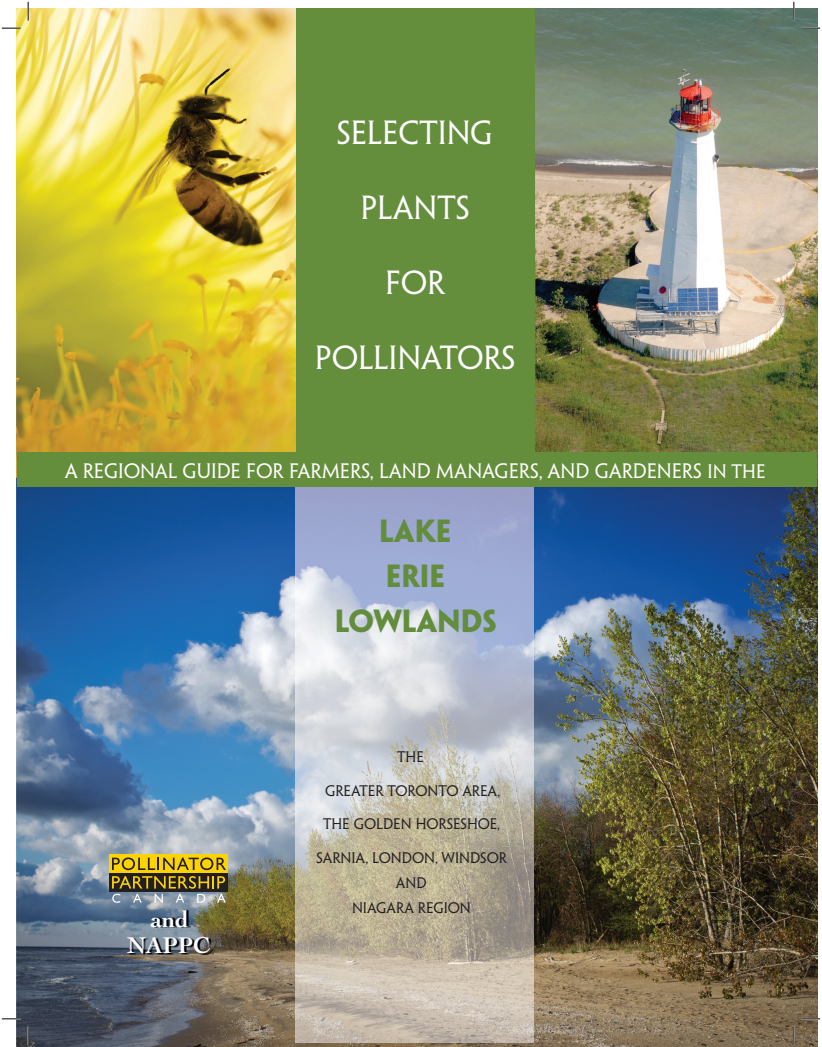
<style>
.page{position:relative;width:822px;height:1047px;background:#fff}
.page>*{position:absolute;margin:0;border:0;box-sizing:border-box;transform-origin:0 0}
.t1{font:30px "Penumbra MM 365 500";color:#fff}
.t2{font:28.75px/45px "Penumbra MM 725 0";color:#638d3d;text-align:center}
.t3{font:700 23.75px/26.2px "Cochin";letter-spacing:-.005em;color:#fff;text-align:center}
.t4{font:18.75px "Penumbra MM 365 500";color:#fff}
.t5{font:13.75px/25px "Penumbra MM 365 500";color:#231f20;text-align:center}
.s1{font-size:17.5px}
</style>
<div class="page">
<img style="left:16px;top:8px;width:623px;height:303px">
<img style="left:639px;top:8px;width:178px;height:1038px">
<img style="left:16px;top:311px;width:280px;height:303px">
<img style="left:533px;top:311px;width:106px;height:141px">
<img style="left:506px;top:487px;width:133px;height:559px">
<img style="left:16px;top:614px;width:280px;height:302px">
<img style="left:16px;top:916px;width:311px;height:130px">
<img style="left:327px;top:1042px;width:179px;height:4px">
<img style="left:129px;top:909px;width:85px;height:45px">
<img style="left:296px;top:487px;width:237px;height:555px">
<div style="left:17px;top:452px;width:799px;height:35px;background:#648d3c"></div>
<div style="left:296px;top:8px;width:237px;height:446px;background:#648d3c"></div>
<div style="left:109px;top:854px;width:119px;height:18px;background:#fed304"></div>
<div style="left:109px;top:872px;width:119px;height:19px;background:#231f20"></div>
<svg style="left:112px;top:857px;width:114px;height:45px"></svg>
<svg style="left:2px;top:27px;width:19px;height:2px"></svg>
<svg style="left:801px;top:27px;width:18px;height:2px"></svg>
<svg style="left:2px;top:1017px;width:19px;height:2px"></svg>
<svg style="left:801px;top:1017px;width:18px;height:2px"></svg>
<svg style="left:27px;top:2px;width:2px;height:19px"></svg>
<svg style="left:27px;top:1026px;width:2px;height:18px"></svg>
<svg style="left:792px;top:2px;width:2px;height:19px"></svg>
<svg style="left:792px;top:1026px;width:2px;height:18px"></svg>
<h1 class="t1" style="left:336px;top:115px;width:157px">SELECTING</h1>
<h1 class="t1" style="left:360px;top:190px;width:111px">PLANTS</h1>
<h1 class="t1" style="left:385px;top:265px;width:61px">FOR</h1>
<h1 class="t1" style="left:314px;top:340px;width:202px">POLLINATORS</h1>
<h3 class="t4" style="left:65px;top:460px;width:702px">A REGIONAL GUIDE FOR FARMERS, LAND MANAGERS, AND GARDENERS <span class="s1">IN THE</span></h3>
<h2 class="t2" style="left:335px;top:508px;width:163px">LAKE<br>ERIE<br>LOWLANDS</h2>
<h3 class="t3" style="left:127px;top:904px;width:85px">and<br>NAPPC</h3>
<p class="t5" style="left:397px;top:743px;width:28px">THE</p>
<p class="t5" style="left:325px;top:777px;width:177px">GREATER TORONTO AREA,</p>
<p class="t5" style="left:323px;top:811px;width:178px">THE GOLDEN HORSESHOE,</p>
<p class="t5" style="left:316px;top:845px;width:192px">SARNIA, LONDON, WINDSOR<br>AND<br>NIAGARA REGION</p>
</div>
